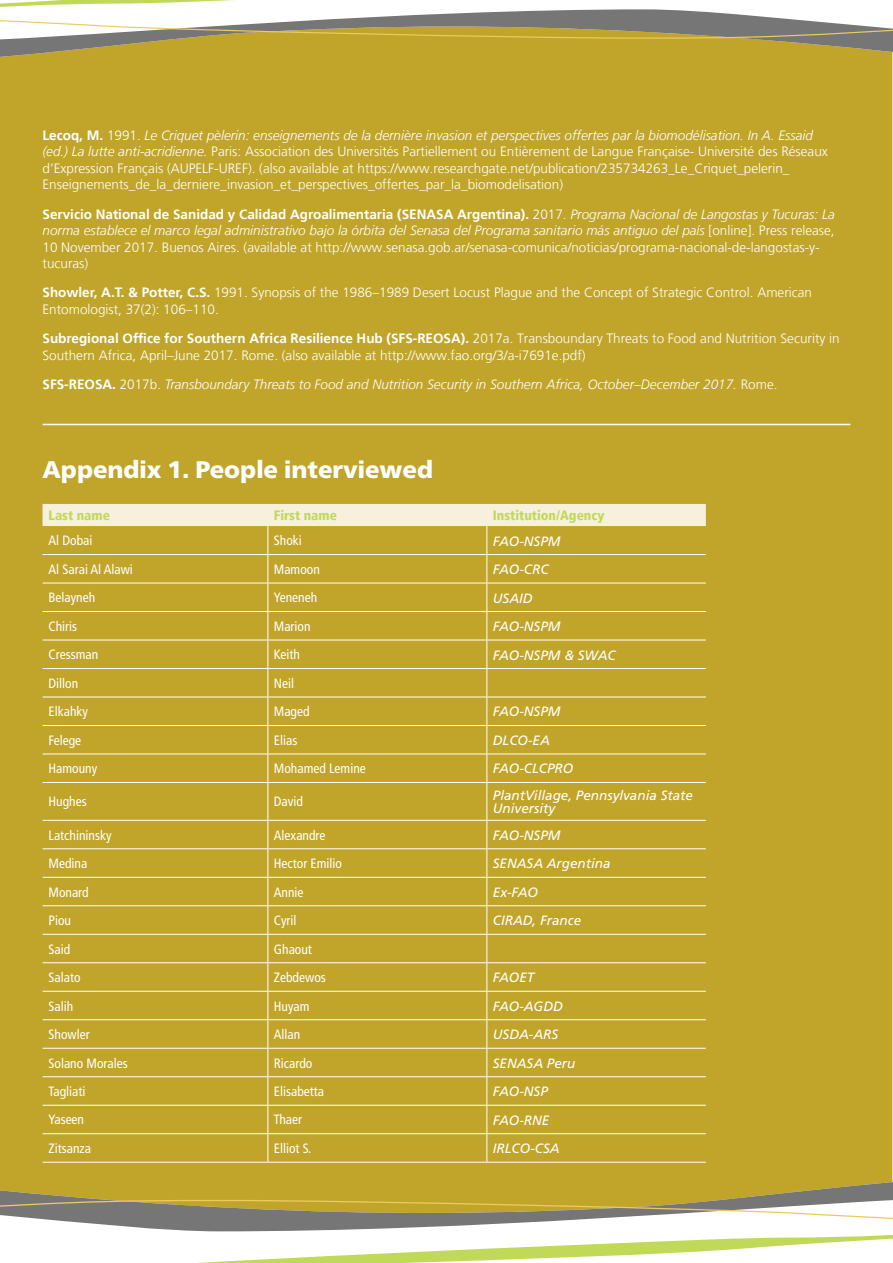
<style>
.page{position:relative;width:893px;height:1263px;background:#fff}
.page>*{position:absolute;margin:0;border:0;box-sizing:border-box;transform-origin:0 0}
.t1{font:900 24px "Frutiger Neue LTCYR";color:#fff}
.t2{font:300 13.5px/16.5px "Frutiger LT";color:#fff}
.t3{font:condensed 13.5px "Frutiger LT";color:#fff}
.t4{font:italic 13.5px/13.5px "Frutiger";color:#fff}
.t5{font:italic 300 13.5px "Frutiger LT";color:#fff}
.t6{font:900 condensed 13.5px "Frutiger LT";color:#c1d959}
.s1{font-weight:700}
.s2{font-style:italic}
.s3{font-weight:700;font-style:normal}
.s4{font-style:normal}
</style>
<div class="page">
<div style="left:0;top:57px;width:892px;height:1125px;background:#c1a52b"></div>
<svg style="left:198px;top:1231px;width:695px;height:32px"></svg>
<svg style="left:0;top:1182px;width:893px;height:49px"></svg>
<svg style="left:0;top:0;width:893px;height:57px"></svg>
<hr style="left:43px;top:782px;width:225px;height:1px;background:#fff">
<hr style="left:268px;top:782px;width:219px;height:1px;background:#fff">
<hr style="left:267px;top:783px;width:1px;height:37px;background:#fff">
<hr style="left:487px;top:782px;width:219px;height:1px;background:#fff">
<hr style="left:43px;top:820px;width:225px;height:1px;background:#fff">
<hr style="left:268px;top:820px;width:219px;height:1px;background:#fff">
<hr style="left:487px;top:820px;width:219px;height:1px;background:#fff">
<hr style="left:43px;top:848px;width:225px;height:1px;background:#fff">
<hr style="left:268px;top:848px;width:219px;height:1px;background:#fff">
<hr style="left:487px;top:848px;width:219px;height:1px;background:#fff">
<hr style="left:43px;top:877px;width:225px;height:1px;background:#fff">
<hr style="left:268px;top:877px;width:219px;height:1px;background:#fff">
<hr style="left:487px;top:877px;width:219px;height:1px;background:#fff">
<hr style="left:43px;top:905px;width:225px;height:1px;background:#fff">
<hr style="left:268px;top:905px;width:219px;height:1px;background:#fff">
<hr style="left:487px;top:905px;width:219px;height:1px;background:#fff">
<hr style="left:43px;top:934px;width:225px;height:1px;background:#fff">
<hr style="left:268px;top:934px;width:219px;height:1px;background:#fff">
<hr style="left:487px;top:934px;width:219px;height:1px;background:#fff">
<hr style="left:43px;top:962px;width:225px;height:1px;background:#fff">
<hr style="left:268px;top:962px;width:219px;height:1px;background:#fff">
<hr style="left:487px;top:962px;width:219px;height:1px;background:#fff">
<hr style="left:43px;top:991px;width:225px;height:1px;background:#fff">
<hr style="left:268px;top:991px;width:219px;height:1px;background:#fff">
<hr style="left:487px;top:991px;width:219px;height:1px;background:#fff">
<hr style="left:43px;top:1019px;width:225px;height:1px;background:#fff">
<hr style="left:268px;top:1019px;width:219px;height:1px;background:#fff">
<hr style="left:487px;top:1019px;width:219px;height:1px;background:#fff">
<hr style="left:43px;top:1048px;width:225px;height:1px;background:#fff">
<hr style="left:268px;top:1048px;width:219px;height:1px;background:#fff">
<hr style="left:487px;top:1048px;width:219px;height:1px;background:#fff">
<hr style="left:43px;top:1076px;width:225px;height:1px;background:#fff">
<hr style="left:268px;top:1076px;width:219px;height:1px;background:#fff">
<hr style="left:487px;top:1076px;width:219px;height:1px;background:#fff">
<hr style="left:43px;top:1105px;width:225px;height:1px;background:#fff">
<hr style="left:268px;top:1105px;width:219px;height:1px;background:#fff">
<hr style="left:487px;top:1105px;width:219px;height:1px;background:#fff">
<hr style="left:43px;top:1133px;width:225px;height:1px;background:#fff">
<hr style="left:268px;top:1133px;width:219px;height:1px;background:#fff">
<svg style="left:267px;top:821px;width:1px;height:341px"></svg>
<hr style="left:487px;top:1133px;width:219px;height:1px;background:#fff">
<hr style="left:43px;top:1162px;width:225px;height:1px;background:#fff">
<hr style="left:268px;top:1162px;width:219px;height:1px;background:#fff">
<hr style="left:487px;top:1162px;width:219px;height:1px;background:#fff">
<svg style="left:43px;top:504px;width:663px;height:278px;background:#c7ad3f"></svg>
<hr style="left:486px;top:783px;width:1px;height:37px;background:#fff">
<svg style="left:486px;top:821px;width:1px;height:341px"></svg>
<hr style="left:43px;top:424px;width:807px;height:1px;background:#fff">
<p class="t2" style="left:43px;top:127px;width:787px"><span class="s1">Lecoq, M.</span> 1991. <span class="s2">Le Criquet pèlerin: enseignements de la dernière invasion et perspectives offertes par la biomodélisation. In A. Essaid (ed.) La lutte anti-acridienne.</span> Paris: Association des Universités Partiellement ou Entièrement de Langue Française- Université des Réseaux d’Expression Français (AUPELF-UREF). (also available at https://www.researchgate.net/publication/235734263_Le_Criquet_pelerin_ Enseignements_de_la_derniere_invasion_et_perspectives_offertes_par_la_biomodelisation)</p>
<p class="t2" style="left:43px;top:206px;width:794px"><span class="s1">Servicio National de Sanidad y Calidad Agroalimentaria (SENASA Argentina).</span> 2017. <span class="s2">Programa Nacional de Langostas y Tucuras: La norma establece el marco legal administrativo bajo la órbita del Senasa del Programa sanitario más antiguo del país</span> [online]. Press release, 10 November 2017. Buenos Aires. (available at http://www.senasa.gob.ar/senasa-comunica/noticias/programa-nacional-de-langostas-y&shy;tucuras)</p>
<p class="t2" style="left:43px;top:285px;width:771px"><span class="s1">Showler, A.T. &amp; Potter, C.S.</span> 1991. Synopsis of the 1986–1989 Desert Locust Plague and the Concept of Strategic Control. American<br>Entomologist, 37(2): 106–110.</p>
<p class="t2" style="left:43px;top:330px;width:799px"><span class="s1">Subregional Office for Southern Africa Resilience Hub (SFS-REOSA).</span> 2017a. Transboundary Threats to Food and Nutrition Security in<br>Southern Africa, April–June 2017. Rome. (also available at http://www.fao.org/3/a-i7691e.pdf)</p>
<p class="t5" style="left:43px;top:376px;width:736px"><span class="s3">SFS-REOSA.</span> <span class="s4">2017b.</span> Transboundary Threats to Food and Nutrition Security in Southern Africa, October–December 2017. <span class="s4">Rome.</span></p>
<h1 class="t1" style="left:43px;top:455px;width:392px">Appendix 1. People interviewed</h1>
<p class="t6" style="left:49px;top:507px;width:63px">Last name</p>
<p class="t6" style="left:274px;top:507px;width:65px">First name</p>
<p class="t6" style="left:493px;top:507px;width:113px">Institution/Agency</p>
<p class="t3" style="left:49px;top:533px;width:45px">Al Dobai</p>
<p class="t3" style="left:274px;top:533px;width:29px">Shoki</p>
<p class="t4" style="left:493px;top:534px;width:69px">FAO-NSPM</p>
<p class="t3" style="left:49px;top:561px;width:86px">Al Sarai Al Alawi</p>
<p class="t3" style="left:274px;top:561px;width:48px">Mamoon</p>
<p class="t4" style="left:493px;top:562px;width:57px">FAO-CRC</p>
<p class="t3" style="left:49px;top:590px;width:48px">Belayneh</p>
<p class="t3" style="left:274px;top:590px;width:45px">Yeneneh</p>
<p class="t4" style="left:493px;top:591px;width:41px">USAID</p>
<p class="t3" style="left:49px;top:618px;width:30px">Chiris</p>
<p class="t3" style="left:274px;top:618px;width:38px">Marion</p>
<p class="t4" style="left:493px;top:619px;width:69px">FAO-NSPM</p>
<p class="t3" style="left:49px;top:647px;width:51px">Cressman</p>
<p class="t3" style="left:274px;top:647px;width:28px">Keith</p>
<p class="t4" style="left:493px;top:648px;width:125px">FAO-NSPM &amp; SWAC</p>
<p class="t3" style="left:49px;top:675px;width:31px">Dillon</p>
<p class="t3" style="left:274px;top:675px;width:22px">Neil</p>
<p class="t3" style="left:49px;top:704px;width:41px">Elkahky</p>
<p class="t3" style="left:274px;top:704px;width:37px">Maged</p>
<p class="t4" style="left:493px;top:705px;width:69px">FAO-NSPM</p>
<p class="t3" style="left:49px;top:732px;width:34px">Felege</p>
<p class="t3" style="left:274px;top:732px;width:25px">Elias</p>
<p class="t4" style="left:493px;top:733px;width:58px">DLCO-EA</p>
<p class="t3" style="left:49px;top:761px;width:50px">Hamouny</p>
<p class="t3" style="left:274px;top:761px;width:93px">Mohamed Lemine</p>
<p class="t4" style="left:493px;top:762px;width:82px">FAO-CLCPRO</p>
<p class="t3" style="left:49px;top:794px;width:40px">Hughes</p>
<p class="t3" style="left:274px;top:794px;width:31px">David</p>
<p class="t4" style="left:493px;top:788px;width:202px">PlantVillage, Pennsylvania State<br>University</p>
<p class="t3" style="left:49px;top:827px;width:64px">Latchininsky</p>
<p class="t3" style="left:274px;top:827px;width:53px">Alexandre</p>
<p class="t4" style="left:493px;top:828px;width:69px">FAO-NSPM</p>
<p class="t3" style="left:49px;top:855px;width:40px">Medina</p>
<p class="t3" style="left:274px;top:855px;width:70px">Hector Emilio</p>
<p class="t4" style="left:493px;top:857px;width:119px">SENASA Argentina</p>
<p class="t3" style="left:49px;top:884px;width:42px">Monard</p>
<p class="t3" style="left:274px;top:884px;width:31px">Annie</p>
<p class="t4" style="left:493px;top:885px;width:47px">Ex-FAO</p>
<p class="t3" style="left:49px;top:912px;width:24px">Piou</p>
<p class="t3" style="left:274px;top:912px;width:24px">Cyril</p>
<p class="t4" style="left:493px;top:914px;width:90px">CIRAD, France</p>
<p class="t3" style="left:49px;top:941px;width:23px">Said</p>
<p class="t3" style="left:274px;top:941px;width:40px">Ghaout</p>
<p class="t3" style="left:49px;top:969px;width:33px">Salato</p>
<p class="t3" style="left:274px;top:969px;width:53px">Zebdewos</p>
<p class="t4" style="left:493px;top:971px;width:43px">FAOET</p>
<p class="t3" style="left:49px;top:998px;width:26px">Salih</p>
<p class="t3" style="left:274px;top:998px;width:37px">Huyam</p>
<p class="t4" style="left:493px;top:999px;width:71px">FAO-AGDD</p>
<p class="t3" style="left:49px;top:1026px;width:43px">Showler</p>
<p class="t3" style="left:274px;top:1026px;width:28px">Allan</p>
<p class="t4" style="left:493px;top:1028px;width:67px">USDA-ARS</p>
<p class="t3" style="left:49px;top:1055px;width:81px">Solano Morales</p>
<p class="t3" style="left:274px;top:1055px;width:40px">Ricardo</p>
<p class="t4" style="left:493px;top:1056px;width:84px">SENASA Peru</p>
<p class="t3" style="left:49px;top:1083px;width:38px">Tagliati</p>
<p class="t3" style="left:274px;top:1083px;width:52px">Elisabetta</p>
<p class="t4" style="left:493px;top:1085px;width:57px">FAO-NSP</p>
<p class="t3" style="left:49px;top:1112px;width:37px">Yaseen</p>
<p class="t3" style="left:274px;top:1112px;width:30px">Thaer</p>
<p class="t4" style="left:493px;top:1113px;width:58px">FAO-RNE</p>
<p class="t3" style="left:49px;top:1140px;width:44px">Zitsanza</p>
<p class="t3" style="left:274px;top:1140px;width:39px">Elliot S.</p>
<p class="t4" style="left:493px;top:1141px;width:68px">IRLCO-CSA</p>
</div>
